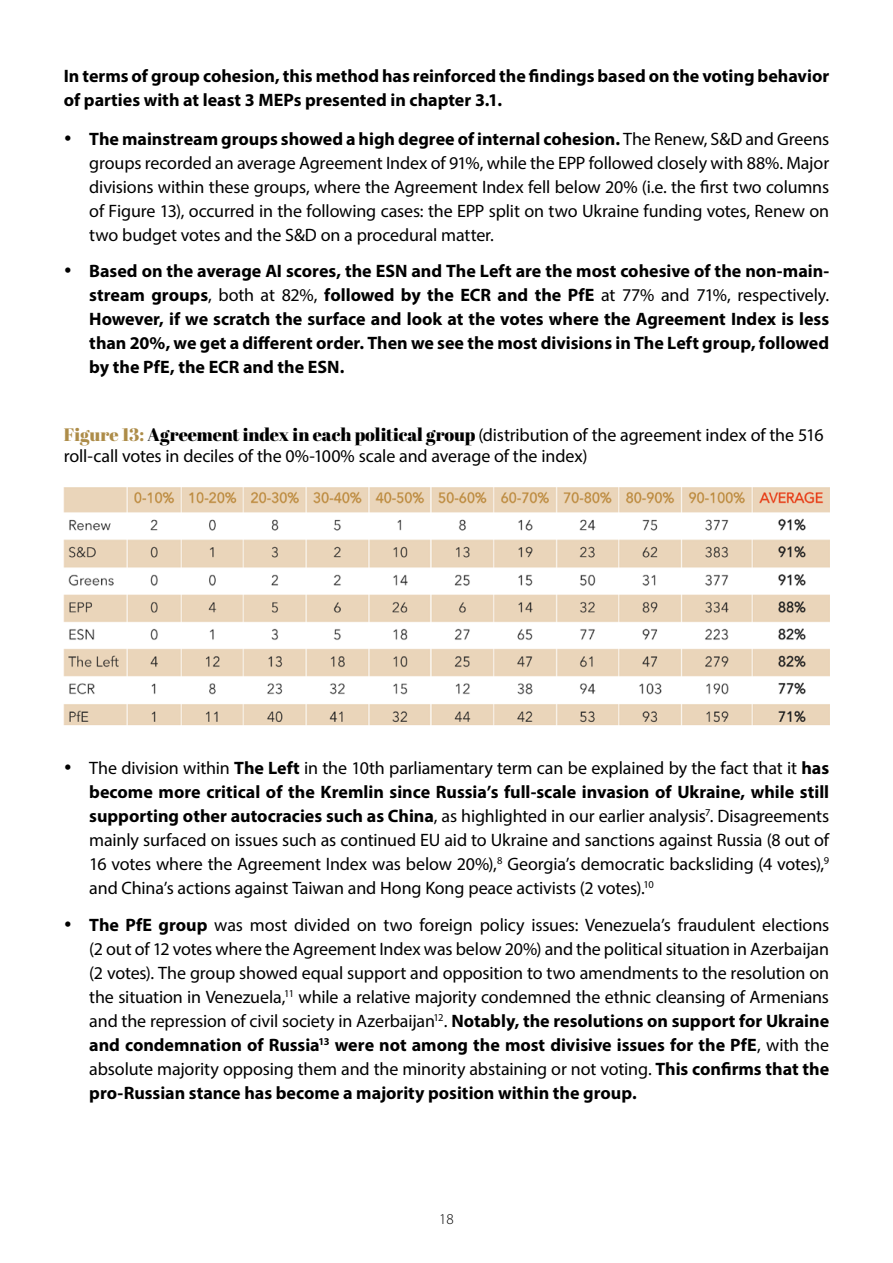
<style>
.page{position:relative;width:893px;height:1263px;background:#fff}
.page>*{position:absolute;margin:0;border:0;box-sizing:border-box;transform-origin:0 0}
.t1{font:18px/24px "Myriad Pro";letter-spacing:-.01em;color:#000;text-align:justify}
.t2{font:700 18px/24px "Myriad Pro";color:#000}
.t3{font:300 15px "Myriad Pro";color:#000}
.s1{font-weight:700}
.s2{font-weight:400}
.s3{font-family:"Abril Fatface";color:#ad8c48}
.s4{font-family:"Abril Fatface"}
</style>
<div class="page">
<img style="left:64px;top:487px;width:765px;height:239px">
<p class="t2" style="left:64px;top:63px;width:767px">In terms of group cohesion, this method has reinforced the findings based on the voting behavior of parties with at least 3 MEPs presented in chapter 3.1.</p>
<p class="t1" style="left:89px;top:126px;width:741px;text-indent:-26px">• <span class="s1">The mainstream groups showed a high degree of internal cohesion.</span> The Renew, S&amp;D and Greens groups recorded an average Agreement Index of 91%, while the EPP followed closely with 88%. Major divisions within these groups, where the Agreement Index fell below 20% (i.e. the first two columns of Figure 13), occurred in the following cases: the EPP split on two Ukraine funding votes, Renew on two budget votes and the S&amp;D on a procedural matter.</p>
<p class="t2" style="left:89px;top:259px;width:741px;text-align:justify;text-indent:-26px">• Based on the average AI scores, the ESN and The Left are the most cohesive of the non-main&shy;stream groups<span class="s2">, both at 82%,</span> followed by the ECR and the PfE <span class="s2">at 77% and 71%, respectively.<br></span>However, if we scratch the surface and look at the votes where the Agreement Index is less than 20%, we get a different order. Then we see the most divisions in The Left group, followed by the PfE, the ECR and the ESN.</p>
<p class="t1" style="left:64px;top:424px;width:761px;line-height:21.6px"><span class="s3">Figure 13:</span> <span class="s4">Agreement index in each political group</span> (distribution of the agreement index of the 516 roll-call votes in deciles of the 0%-100% scale and average of the index)</p>
<p class="t1" style="left:89px;top:755px;width:741px;text-indent:-26px">• The division within <span class="s1">The Left</span> in the 10th parliamentary term can be explained by the fact that it <span class="s1">has become more critical of the Kremlin since Russia’s full-scale invasion of Ukraine, while still supporting other autocracies such as China</span>, as highlighted in our earlier analysis<sup>7</sup>. Disagreements mainly surfaced on issues such as continued EU aid to Ukraine and sanctions against Russia (8 out of 16 votes where the Agreement Index was below 20%),<sup>8</sup> Georgia’s democratic backsliding (4 votes),<sup>9 </sup>and China’s actions against Taiwan and Hong Kong peace activists (2 votes).<sup>10</sup></p>
<p class="t1" style="left:89px;top:912px;width:741px;text-indent:-26px">• <span class="s1">The PfE group</span> was most divided on two foreign policy issues: Venezuela’s fraudulent elections (2 out of 12 votes where the Agreement Index was below 20%) and the political situation in Azerbaijan (2 votes). The group showed equal support and opposition to two amendments to the resolution on the situation in Venezuela,<sup>11</sup> while a relative majority condemned the ethnic cleansing of Armenians and the repression of civil society in Azerbaijan<sup>12</sup>. <span class="s1">Notably, the resolutions on support for Ukraine and condemnation of Russia</span><sup>13</sup> <span class="s1">were not among the most divisive issues for the PfE</span>, with the absolute majority opposing them and the minority abstaining or not voting. <span class="s1">This confirms that the pro-Russian stance has become a majority position within the group.</span></p>
<p class="t3" style="left:439px;top:1210px;width:16px">18</p>
</div>
